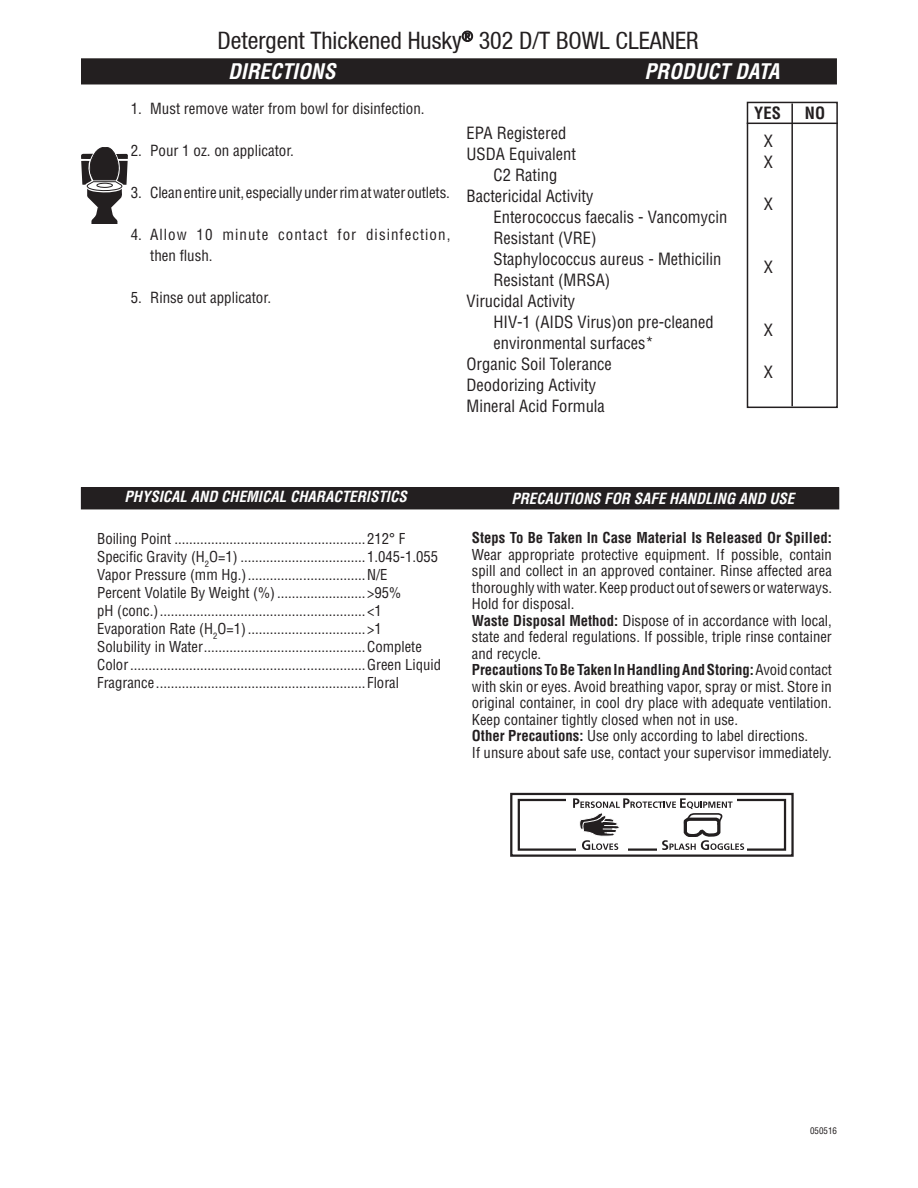
<style>
.page{position:relative;width:918px;height:1188px;background:#fff}
.page>*{position:absolute;margin:0;border:0;box-sizing:border-box;transform-origin:0 0}
.t1{font:24px "Context Reprise Condensed S Si Condensed";color:#231f20}
.t2{font:italic 700 condensed 21px "Helvetica";color:#fff}
.t3{font:condensed 16.5px/21px "Helvetica";color:#231f20}
.t4{font:700 condensed 16.5px "Helvetica";color:#231f20}
.t5{font:condensed 15px "Helvetica";color:#231f20}
.t6{font:italic 700 condensed 15px "Helvetica";color:#fff}
.t7{font:condensed 15px/21px "Helvetica";letter-spacing:.07em;color:#231f20}
.t8{font:condensed 14.7px/16.5px "Helvetica";color:#231f20;text-align:justify}
.t9{font:condensed 9px "Helvetica";color:#231f20}
.s1{font-weight:700}
</style>
<div class="page">
<svg style="left:81px;top:147px;width:47px;height:77px"></svg>
<div style="left:510px;top:793px;width:284px;height:64px;border:2px solid #231f20"></div>
<div style="left:518px;top:799px;width:268px;height:52px;border:2px solid #231f20"></div>
<div style="left:657px;top:844px;width:90px;height:8px;background:#fff"></div>
<div style="left:576px;top:844px;width:51px;height:8px;background:#fff"></div>
<div style="left:567px;top:799px;width:170px;height:9px;background:#fff"></div>
<svg style="left:573px;top:798px;width:171px;height:52px"></svg>
<svg style="left:462px;top:31px;width:11px;height:11px"></svg>
<div style="left:82px;top:59px;width:754px;height:25px;background:#231f20"></div>
<div style="left:81px;top:58px;width:756px;height:26px;border:2px solid #231f20"></div>
<div style="left:81px;top:488px;width:758px;height:21px;background:#231f20"></div>
<div style="left:81px;top:487px;width:758px;height:22px;border:1px solid #231f20"></div>
<div style="left:747px;top:102px;width:91px;height:306px;border:2px solid #231f20"></div>
<hr style="left:791px;top:103px;width:2px;height:303px;background:#231f20">
<hr style="left:747px;top:123px;width:91px;height:1px;background:#231f20">
<p class="t1" style="left:218px;top:27px;width:483px">Detergent Thickened Husky<sup>®</sup> 302 D/T BOWL CLEANER</p>
<p class="t2" style="left:228px;top:58px;width:109px">DIRECTIONS</p>
<p class="t2" style="left:645px;top:58px;width:136px">PRODUCT DATA</p>
<p class="t5" style="left:131px;top:99px;width:296px">1. Must remove water from bowl for disinfection.</p>
<p class="t5" style="left:131px;top:141px;width:165px">2. Pour 1 oz. on applicator.</p>
<p class="t5" style="left:131px;top:183px;width:321px">3. Clean entire unit, especially under rim at water outlets.</p>
<p class="t7" style="left:150px;top:224px;width:302px;text-indent:-20px">4. Allow 10 minute contact for disinfection, then flush.</p>
<p class="t5" style="left:131px;top:288px;width:142px">5. Rinse out applicator.</p>
<p class="t3" style="left:467px;top:122px;width:101px">EPA Registered</p>
<p class="t3" style="left:467px;top:143px;width:111px">USDA Equivalent</p>
<p class="t3" style="left:494px;top:164px;width:65px">C2 Rating</p>
<p class="t3" style="left:467px;top:185px;width:128px">Bactericidal Activity</p>
<p class="t3" style="left:494px;top:206px;width:235px">Enterococcus faecalis - Vancomycin<br>Resistant (VRE)</p>
<p class="t3" style="left:494px;top:248px;width:229px">Staphylococcus aureus - Methicilin<br>Resistant (MRSA)</p>
<p class="t3" style="left:467px;top:290px;width:110px">Virucidal Activity</p>
<p class="t3" style="left:494px;top:311px;width:222px">HIV-1 (AIDS Virus)on pre-cleaned environmental surfaces*</p>
<p class="t3" style="left:467px;top:353px;width:147px">Organic Soil Tolerance</p>
<p class="t3" style="left:467px;top:374px;width:131px">Deodorizing Activity</p>
<p class="t3" style="left:467px;top:395px;width:140px">Mineral Acid Formula</p>
<p class="t4" style="left:754px;top:103px;width:28px">YES</p>
<p class="t4" style="left:805px;top:103px;width:22px">NO</p>
<p class="t3" style="left:764px;top:130px;width:11px">X</p>
<p class="t3" style="left:764px;top:151px;width:11px">X</p>
<p class="t3" style="left:764px;top:193px;width:11px">X</p>
<p class="t3" style="left:764px;top:256px;width:11px">X</p>
<p class="t3" style="left:764px;top:319px;width:11px">X</p>
<p class="t3" style="left:764px;top:361px;width:11px">X</p>
<p class="t6" style="left:125px;top:487px;width:284px">PHYSICAL AND CHEMICAL CHARACTERISTICS</p>
<p class="t6" style="left:511px;top:489px;width:284px">PRECAUTIONS FOR SAFE HANDLING AND USE</p>
<p class="t8" style="left:97px;top:531px;width:310px">Boiling Point ....................................................212° F</p>
<p class="t8" style="left:97px;top:549px;width:343px">Specific Gravity (H<sub>2</sub>O=1) ..................................1.045-1.055</p>
<p class="t8" style="left:97px;top:567px;width:292px">Vapor Pressure (mm Hg.)................................N/E</p>
<p class="t8" style="left:97px;top:585px;width:306px">Percent Volatile By Weight (%)........................&gt;95%</p>
<p class="t8" style="left:97px;top:603px;width:286px">pH (conc.)........................................................&lt;1</p>
<p class="t8" style="left:97px;top:621px;width:286px">Evaporation Rate (H<sub>2</sub>O=1)................................&gt;1</p>
<p class="t8" style="left:97px;top:639px;width:326px">Solubility in Water............................................Complete</p>
<p class="t8" style="left:97px;top:657px;width:345px">Color................................................................Green Liquid</p>
<p class="t8" style="left:97px;top:675px;width:303px">Fragrance ......................................................... Floral</p>
<p class="t8" style="left:472px;top:529px;width:362px"><span class="s1">Steps To Be Taken In Case Material Is Released Or Spilled:<br></span>Wear appropriate protective equipment. If possible, contain spill and collect in an approved container. Rinse affected area thoroughly with water. Keep product out of sewers or waterways.<br>Hold for disposal.</p>
<p class="t8" style="left:472px;top:612px;width:361px"><span class="s1">Waste Disposal Method:</span> Dispose of in accordance with local, state and federal regulations. If possible, triple rinse container and recycle.</p>
<p class="t8" style="left:472px;top:661px;width:361px"><span class="s1">Precautions To Be Taken In Handling And Storing:</span>Avoid contact with skin or eyes. Avoid breathing vapor, spray or mist. Store in original container, in cool dry place with adequate ventilation.<br>Keep container tightly closed when not in use.</p>
<p class="t8" style="left:472px;top:727px;width:338px"><span class="s1">Other Precautions:</span> Use only according to label directions.</p>
<p class="t8" style="left:472px;top:744px;width:361px">If unsure about safe use, contact your supervisor immediately.</p>
<p class="t9" style="left:810px;top:1125px;width:28px">050516</p>
</div>
